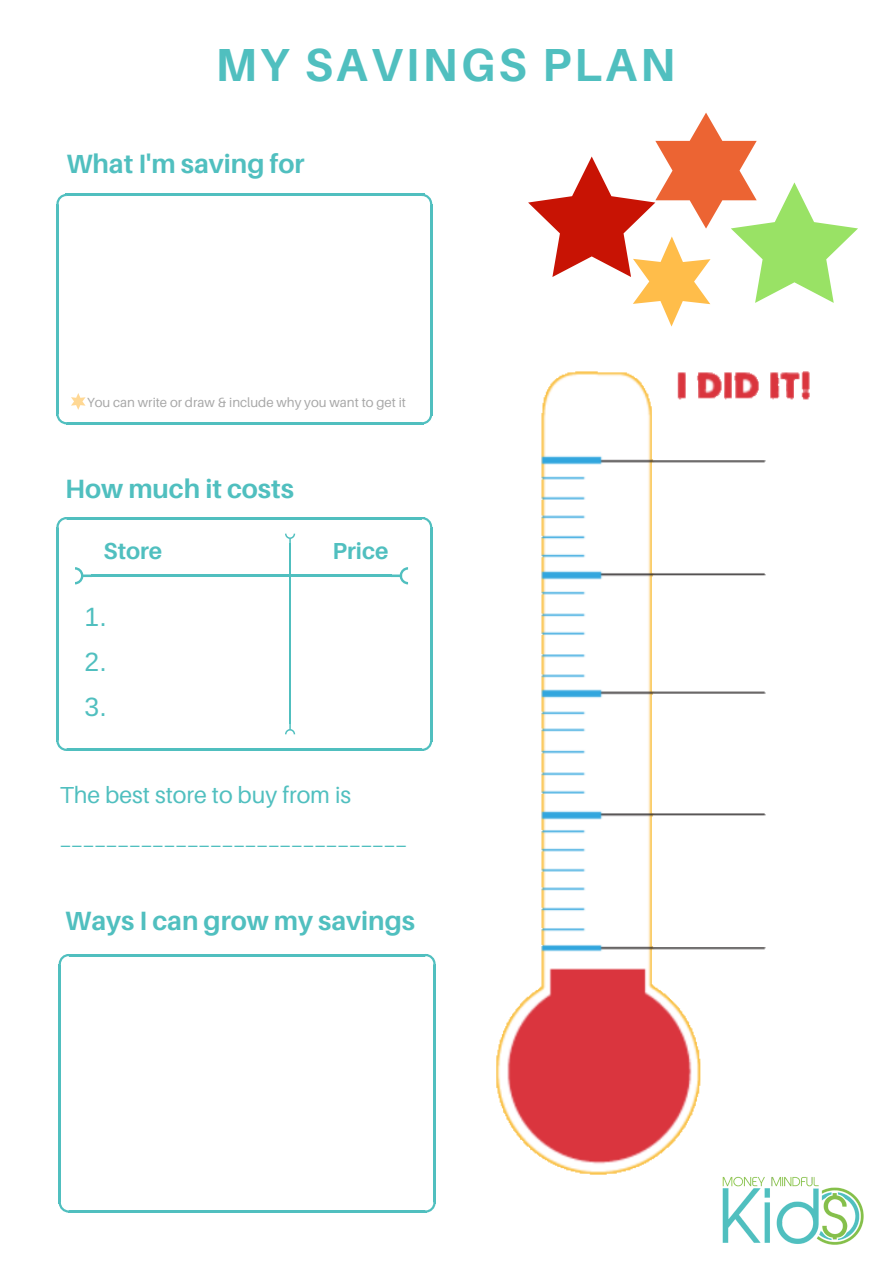
<style>
.page{position:relative;width:893px;height:1263px;background:#fff}
.page>*{position:absolute;margin:0;border:0;box-sizing:border-box;transform-origin:0 0}
.t1{font:700 46.35px "Aileron";letter-spacing:.07em;color:#50bfbf}
.t2{font:700 26.55px "Aileron";color:#50bfbf}
.t3{font:26.55px/45px "Arimo";color:#50bfbf;text-align:justify}
.t4{font:23.25px/41.7px "Aileron";color:#50bfbf}
.t5{font:700 23.25px "Aileron";color:#50bfbf}
.t6{font:13.2px "Aileron";color:#a8a8a8}
</style>
<div class="page">
<hr style="left:66px;top:749px;width:358px;height:2px;background:#50bfbf">
<hr style="left:56px;top:527px;width:3px;height:215px;background:#50bfbf">
<hr style="left:430px;top:527px;width:2px;height:215px;background:#50bfbf">
<svg style="left:422px;top:740px;width:10px;height:11px"></svg>
<svg style="left:56px;top:740px;width:11px;height:11px"></svg>
<hr style="left:65px;top:517px;width:360px;height:2px;background:#50bfbf">
<svg style="left:422px;top:517px;width:10px;height:11px"></svg>
<svg style="left:56px;top:517px;width:11px;height:11px"></svg>
<hr style="left:66px;top:422px;width:358px;height:2px;background:#50bfbf">
<hr style="left:56px;top:204px;width:3px;height:211px;background:#50bfbf">
<hr style="left:430px;top:204px;width:2px;height:211px;background:#50bfbf">
<svg style="left:422px;top:415px;width:10px;height:9px"></svg>
<hr style="left:65px;top:194px;width:360px;height:2px;background:#50bfbf">
<svg style="left:422px;top:194px;width:10px;height:10px"></svg>
<svg style="left:56px;top:194px;width:11px;height:10px"></svg>
<hr style="left:91px;top:574px;width:300px;height:3px;background:#50bfbf">
<svg style="left:391px;top:567px;width:17px;height:17px"></svg>
<svg style="left:75px;top:567px;width:16px;height:17px"></svg>
<hr style="left:289px;top:544px;width:2px;height:180px;background:#50bfbf">
<svg style="left:285px;top:724px;width:10px;height:10px"></svg>
<svg style="left:285px;top:534px;width:10px;height:10px"></svg>
<hr style="left:69px;top:1210px;width:358px;height:2px;background:#50bfbf">
<hr style="left:59px;top:964px;width:2px;height:239px;background:#50bfbf">
<hr style="left:433px;top:964px;width:3px;height:239px;background:#50bfbf">
<svg style="left:425px;top:1202px;width:11px;height:10px"></svg>
<svg style="left:59px;top:1203px;width:10px;height:9px"></svg>
<hr style="left:68px;top:954px;width:360px;height:2px;background:#50bfbf">
<svg style="left:425px;top:954px;width:11px;height:10px"></svg>
<svg style="left:59px;top:954px;width:10px;height:10px"></svg>
<svg style="left:528px;top:113px;width:330px;height:214px"></svg>
<img style="left:722px;top:1187px;width:142px;height:58px">
<img style="left:496px;top:371px;width:325px;height:823px">
<svg style="left:56px;top:393px;width:30px;height:31px"></svg>
<h1 class="t1" style="left:215px;top:36px;width:461px">MY SAVINGS PLAN</h1>
<p class="t2" style="left:66px;top:148px;width:240px">What I'm saving for</p>
<p class="t6" style="left:87px;top:394px;width:320px">You can write or draw &amp; include why you want to get it</p>
<p class="t2" style="left:65px;top:472px;width:230px">How much it costs</p>
<p class="t5" style="left:104px;top:536px;width:60px">Store</p>
<p class="t3" style="left:85px;top:595px;width:24px">1.<br>2.<br>3.</p>
<p class="t5" style="left:333px;top:536px;width:57px">Price</p>
<p class="t4" style="left:60px;top:774px;width:349px">The best store to buy from is ______________________________</p>
<p class="t2" style="left:65px;top:904px;width:351px">Ways I can grow my savings</p>
</div>
